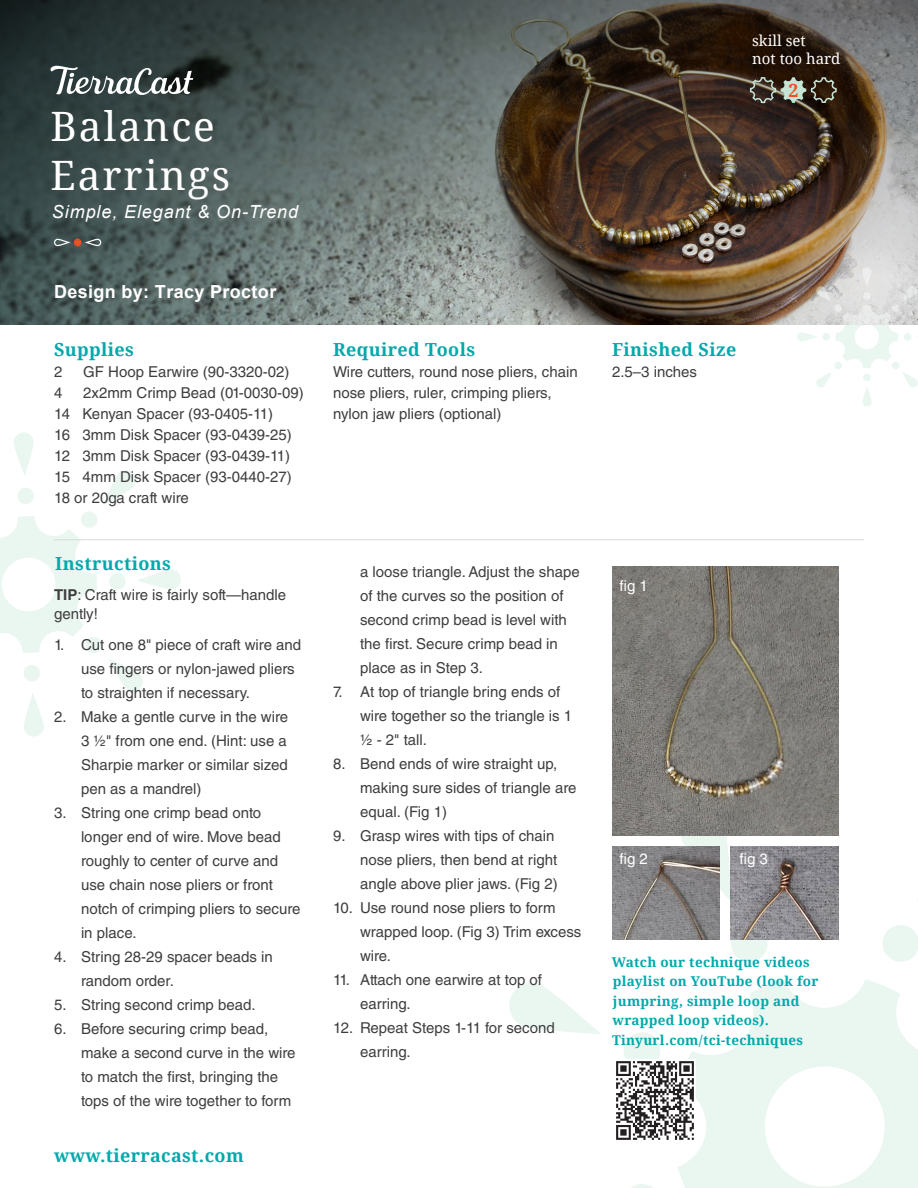
<style>
.page{position:relative;width:918px;height:1188px;background:#fff}
.page>*{position:absolute;margin:0;border:0;box-sizing:border-box;transform-origin:0 0}
.Name_of_project{font:40.5px "Droid Serif";letter-spacing:.05em;color:#fff}
.titles{font:700 18px "Droid Serif";letter-spacing:.02em;color:#00a9ab}
.description{font:italic 18px "Arial";letter-spacing:.05em;color:#fff}
.designer_name{font:700 18px "Arial";letter-spacing:.02em;color:#fff}
.supplies_and_tools{font:700 18px "Droid Serif";letter-spacing:.02em;color:#00a9ab}
.t1{font:700 18px "Droid Serif";color:#f05022}
.supplies_and_tools-2{font:15px/24px "Helvetica LT Std";color:#3e3e3f}
.body_copy{font:15px/19.5px "Helvetica LT Std";color:#3e3e3f}
.skill_set{font:15px "Droid Serif";color:#fff}
.body_copy-2{font:15px "Helvetica LT Std";color:#fff}
.titles-2{font:700 13.5px/19.5px "Droid Serif";letter-spacing:.02em;color:#00a9ab}
.s1{font-weight:700}
</style>
<div class="page">
<img style="left:0;top:278px;width:918px;height:46px">
<img style="left:0;top:0;width:918px;height:278px">
<svg style="left:0;top:432px;width:181px;height:305px"></svg>
<svg style="left:731px;top:940px;width:37px;height:22px"></svg>
<svg style="left:883px;top:925px;width:35px;height:37px"></svg>
<svg style="left:631px;top:1184px;width:22px;height:4px"></svg>
<div style="left:623px;top:1032px;width:37px;height:37px;background:#eaf6f0;border-radius:50%"></div>
<svg style="left:678px;top:836px;width:54px;height:64px"></svg>
<svg style="left:509px;top:983px;width:92px;height:51px"></svg>
<svg style="left:678px;top:979px;width:240px;height:209px;fill:#eaf6f0"></svg>
<svg style="left:862px;top:267px;width:9px;height:20px"></svg>
<svg style="left:862px;top:387px;width:10px;height:20px"></svg>
<svg style="left:797px;top:332px;width:20px;height:9px"></svg>
<svg style="left:816px;top:286px;width:102px;height:102px"></svg>
<hr style="left:54px;top:539px;width:810px;height:1px;background:#d9dadc">
<svg style="left:50px;top:66px;width:143px;height:30px"></svg>
<svg style="left:54px;top:239px;width:47px;height:7px"></svg>
<img style="left:612px;top:567px;width:226px;height:269px">
<img style="left:612px;top:847px;width:108px;height:93px">
<img style="left:730px;top:847px;width:108px;height:93px">
<svg style="left:749px;top:77px;width:88px;height:27px;background:#5c594c"></svg>
<img style="left:616px;top:1060px;width:80px;height:81px">
<p class="Name_of_project" style="left:50px;top:99px;width:166px">Balance</p>
<p class="Name_of_project" style="left:50px;top:148px;width:181px">Earrings</p>
<p class="description" style="left:52px;top:201px;width:248px">Simple, Elegant &amp; On-Trend</p>
<p class="designer_name" style="left:54px;top:280px;width:224px">Design by: Tracy Proctor</p>
<p class="supplies_and_tools" style="left:54px;top:337px;width:82px">Supplies</p>
<p class="supplies_and_tools-2" style="left:54px;top:360px;width:10px">2</p>
<p class="supplies_and_tools-2" style="left:83px;top:360px;width:208px">GF Hoop Earwire (90-3320-02)</p>
<p class="supplies_and_tools-2" style="left:54px;top:381px;width:10px">4</p>
<p class="supplies_and_tools-2" style="left:83px;top:381px;width:222px">2x2mm Crimp Bead (01-0030-09)</p>
<p class="supplies_and_tools-2" style="left:54px;top:402px;width:221px">14 Kenyan Spacer (93-0405-11)</p>
<p class="supplies_and_tools-2" style="left:54px;top:423px;width:239px">16 3mm Disk Spacer (93-0439-25)</p>
<p class="supplies_and_tools-2" style="left:54px;top:444px;width:238px">12 3mm Disk Spacer (93-0439-11)</p>
<p class="supplies_and_tools-2" style="left:54px;top:465px;width:239px">15 4mm Disk Spacer (93-0440-27)</p>
<p class="supplies_and_tools-2" style="left:54px;top:486px;width:136px">18 or 20ga craft wire</p>
<p class="titles" style="left:55px;top:551px;width:117px">Instructions</p>
<p class="body_copy" style="left:54px;top:585px;width:234px"><span class="s1">TIP</span>: Craft wire is fairly soft—handle gently!</p>
<p class="supplies_and_tools-2" style="left:81px;top:633px;width:222px;text-indent:-27px">1. Cut one 8" piece of craft wire and use fingers or nylon-jawed pliers to straighten if necessary.</p>
<p class="supplies_and_tools-2" style="left:81px;top:705px;width:209px;text-align:justify;text-indent:-27px">2. Make a gentle curve in the wire 3 ½" from one end. (Hint: use a Sharpie marker or similar sized pen as a mandrel)</p>
<p class="supplies_and_tools-2" style="left:81px;top:801px;width:221px;text-indent:-27px">3. String one crimp bead onto longer end of wire. Move bead roughly to center of curve and use chain nose pliers or front notch of crimping pliers to secure in place.</p>
<p class="supplies_and_tools-2" style="left:81px;top:945px;width:193px;text-indent:-27px">4. String 28-29 spacer beads in random order.</p>
<p class="supplies_and_tools-2" style="left:54px;top:993px;width:203px">5. String second crimp bead.</p>
<p class="supplies_and_tools-2" style="left:81px;top:1017px;width:216px;text-indent:-27px">6. Before securing crimp bead, make a second curve in the wire to match the first, bringing the tops of the wire together to form</p>
<p class="titles" style="left:54px;top:1143px;width:191px">www.tierracast.com</p>
<p class="supplies_and_tools" style="left:333px;top:337px;width:144px">Required Tools</p>
<p class="supplies_and_tools-2" style="left:333px;top:362px;width:246px;line-height:21px">Wire cutters, round nose pliers, chain nose pliers, ruler, crimping pliers, nylon jaw pliers (optional)</p>
<p class="supplies_and_tools-2" style="left:360px;top:560px;width:221px">a loose triangle. Adjust the shape of the curves so the position of second crimp bead is level with the first. Secure crimp bead in place as in Step 3.</p>
<p class="supplies_and_tools-2" style="left:360px;top:680px;width:214px;text-indent:-27px">7. At top of triangle bring ends of wire together so the triangle is 1 ½ - 2" tall.</p>
<p class="supplies_and_tools-2" style="left:360px;top:752px;width:218px;text-indent:-27px">8. Bend ends of wire straight up, making sure sides of triangle are equal. (Fig 1)</p>
<p class="supplies_and_tools-2" style="left:360px;top:824px;width:199px;text-indent:-27px">9. Grasp wires with tips of chain nose pliers, then bend at right angle above plier jaws. (Fig 2)</p>
<p class="supplies_and_tools-2" style="left:360px;top:896px;width:223px;text-indent:-27px">10. Use round nose pliers to form wrapped loop. (Fig 3) Trim excess wire.</p>
<p class="supplies_and_tools-2" style="left:360px;top:968px;width:184px;text-indent:-27px">11. Attach one earwire at top of earring.</p>
<p class="supplies_and_tools-2" style="left:360px;top:1016px;width:196px;text-indent:-27px">12. Repeat Steps 1-11 for second earring.</p>
<p class="skill_set" style="left:752px;top:31px;width:55px">skill set</p>
<p class="skill_set" style="left:752px;top:48px;width:90px">not too hard</p>
<p class="t1" style="left:788px;top:78px;width:12px">2</p>
<p class="titles" style="left:612px;top:337px;width:126px">Finished Size</p>
<p class="supplies_and_tools-2" style="left:612px;top:360px;width:87px">2.5–3 inches</p>
<p class="body_copy-2" style="left:620px;top:577px;width:30px">fig 1</p>
<p class="body_copy-2" style="left:620px;top:850px;width:30px">fig 2</p>
<p class="body_copy-2" style="left:740px;top:850px;width:30px">fig 3</p>
<p class="titles-2" style="left:612px;top:952px;width:208px">Watch our technique videos playlist on YouTube (look for jumpring, simple loop and wrapped loop videos).</p>
<p class="titles-2" style="left:612px;top:1030px;width:192px">Tinyurl.com/tci-techniques</p>
</div>
